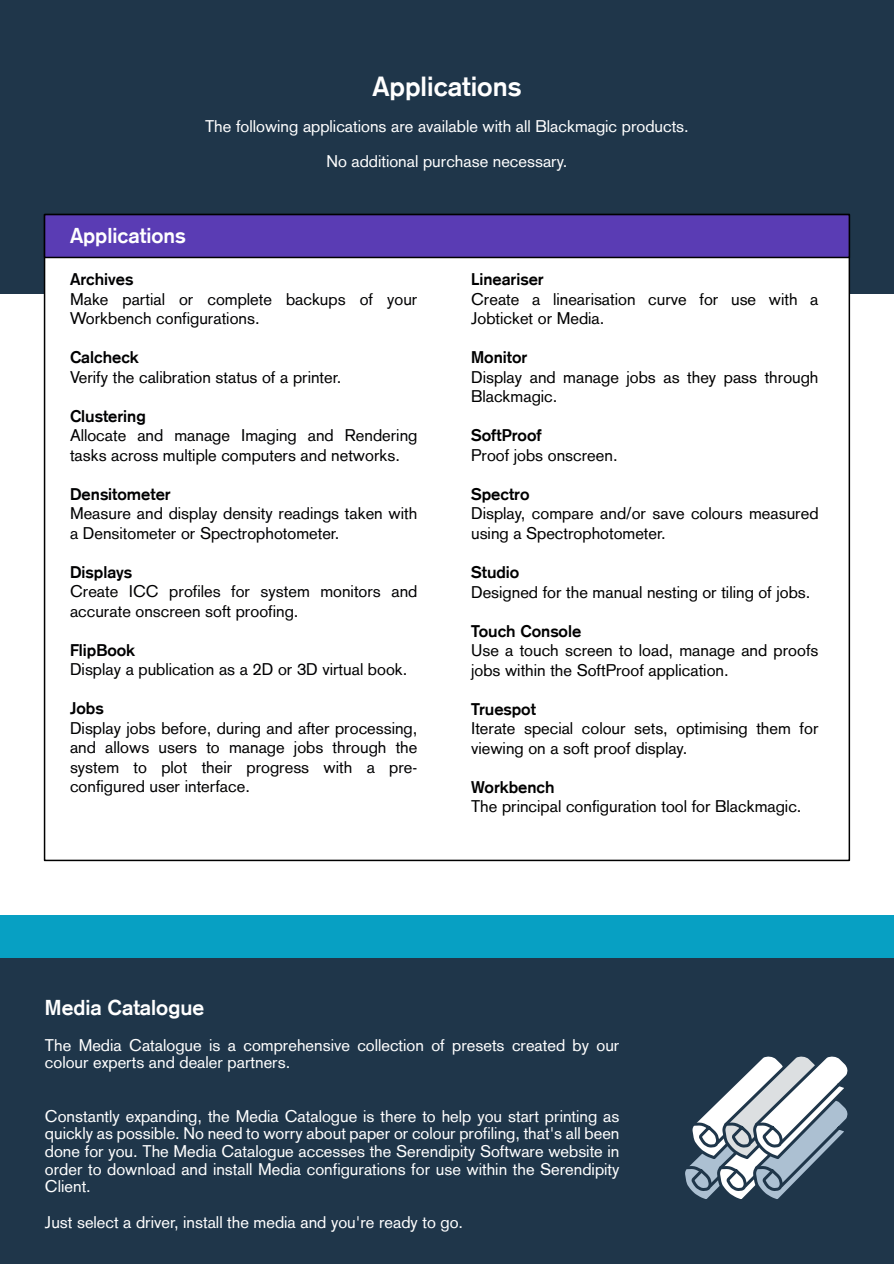
<style>
.page{position:relative;width:894px;height:1264px;background:#fff}
.page>*{position:absolute;margin:0;border:0;box-sizing:border-box;transform-origin:0 0}
.t1{font:700 27px "Akzidenz Grotesk";color:#fff}
.t2{font:700 21px "Akzidenz Grotesk";color:#fff}
.t3{font:16.5px/17.7px "Akzidenz Grotesk";color:#fff}
.t4{font:16.5px/19.5px "Akzidenz Grotesk";color:#000102}
.t5{font:16.5px/19.5px "Akzidenz Grotesk";color:#000}
.t6{font:700 16.5px "Akzidenz Grotesk";color:#000}
.t7{font:700 16.5px "Akzidenz Grotesk";color:#000102}
</style>
<div class="page">
<div style="left:0;top:936px;width:893px;height:327px;background:#1f364a"></div>
<div style="left:0;top:915px;width:893px;height:42px;background:#07a0c3"></div>
<svg style="left:685px;top:1056px;width:163px;height:143px"></svg>
<div style="left:0;top:0;width:893px;height:294px;background:#1f364a"></div>
<div style="left:44px;top:214px;width:805px;height:647px;background:#fff;border:2px solid #000"></div>
<div style="left:44px;top:214px;width:805px;height:44px;background:#5a3cb4;border:2px solid #000"></div>
<h1 class="t1" style="left:372px;top:77px;width:150px">Applications</h1>
<p class="t3" style="left:205px;top:110px;width:485px;line-height:35.7px;text-align:center">The following applications are available with all Blackmagic products.<br>No additional purchase necessary.</p>
<p class="t2" style="left:70px;top:228px;width:117px">Applications</p>
<p class="t7" style="left:70px;top:273px;width:65px">Archives</p>
<p class="t4" style="left:70px;top:291px;width:349px">Make partial or complete backups of your<br>Workbench configurations.</p>
<p class="t7" style="left:70px;top:351px;width:70px">Calcheck</p>
<p class="t4" style="left:70px;top:369px;width:273px">Verify the calibration status of a printer.</p>
<p class="t7" style="left:70px;top:410px;width:77px">Clustering</p>
<p class="t4" style="left:70px;top:427px;width:349px">Allocate and manage Imaging and Rendering tasks across multiple computers and networks.</p>
<p class="t7" style="left:70px;top:488px;width:102px">Densitometer</p>
<p class="t4" style="left:70px;top:505px;width:349px">Measure and display density readings taken with a Densitometer or Spectrophotometer.</p>
<p class="t7" style="left:70px;top:566px;width:64px">Displays</p>
<p class="t4" style="left:70px;top:583px;width:349px">Create ICC profiles for system monitors and accurate onscreen soft proofing.</p>
<p class="t7" style="left:70px;top:644px;width:67px">FlipBook</p>
<p class="t4" style="left:70px;top:661px;width:339px">Display a publication as a 2D or 3D virtual book.</p>
<p class="t7" style="left:70px;top:702px;width:35px">Jobs</p>
<p class="t4" style="left:70px;top:720px;width:349px;text-align:justify">Display jobs before, during and after processing, and allows users to manage jobs through the system to plot their progress with a pre&shy;configured user interface.</p>
<p class="t6" style="left:471px;top:273px;width:74px">Lineariser</p>
<p class="t5" style="left:471px;top:291px;width:349px">Create a linearisation curve for use with a<br>Jobticket or Media.</p>
<p class="t6" style="left:471px;top:351px;width:58px">Monitor</p>
<p class="t5" style="left:471px;top:369px;width:349px">Display and manage jobs as they pass through<br>Blackmagic.</p>
<p class="t6" style="left:471px;top:429px;width:72px">SoftProof</p>
<p class="t5" style="left:471px;top:447px;width:148px">Proof jobs onscreen.</p>
<p class="t6" style="left:471px;top:488px;width:60px">Spectro</p>
<p class="t5" style="left:471px;top:505px;width:349px">Display, compare and/or save colours measured using a Spectrophotometer.</p>
<p class="t6" style="left:471px;top:566px;width:50px">Studio</p>
<p class="t5" style="left:471px;top:583px;width:340px">Designed for the manual nesting or tiling of jobs.</p>
<p class="t6" style="left:471px;top:624px;width:112px">Touch Console</p>
<p class="t5" style="left:471px;top:642px;width:349px">Use a touch screen to load, manage and proofs jobs within the SoftProof application.</p>
<p class="t6" style="left:471px;top:702px;width:66px">Truespot</p>
<p class="t5" style="left:471px;top:720px;width:349px">Iterate special colour sets, optimising them for viewing on a soft proof display.</p>
<p class="t6" style="left:471px;top:780px;width:85px">Workbench</p>
<p class="t5" style="left:471px;top:798px;width:332px">The principal configuration tool for Blackmagic.</p>
<p class="t2" style="left:45px;top:1000px;width:161px">Media Catalogue</p>
<p class="t3" style="left:45px;top:1037px;width:576px">The Media Catalogue is a comprehensive collection of presets created by our colour experts and dealer partners.</p>
<p class="t3" style="left:45px;top:1108px;width:576px;text-align:justify">Constantly expanding, the Media Catalogue is there to help you start printing as quickly as possible. No need to worry about paper or colour profiling, that's all been done for you. The Media Catalogue accesses the Serendipity Software website in order to download and install Media configurations for use within the Serendipity Client.</p>
<p class="t3" style="left:45px;top:1214px;width:419px">Just select a driver, install the media and you're ready to go.</p>
</div>
